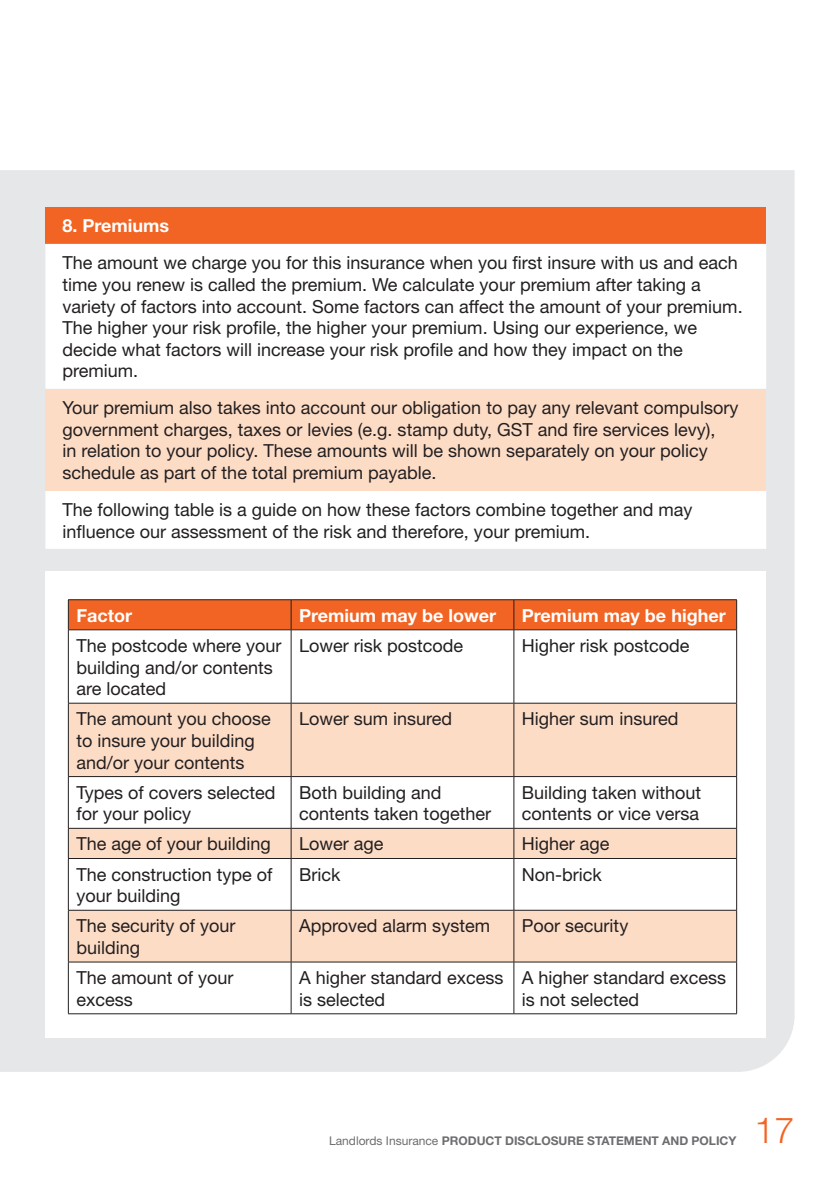
<style>
.page{position:relative;width:840px;height:1191px;background:#fff}
.page>*{position:absolute;margin:0;border:0;box-sizing:border-box;transform-origin:0 0}
.t1{font:300 36px "Helvetica Neue";color:#f26423}
.t2{font:18px/21.6px "Helvetica Neue";color:#231f20}
.t3{font:700 18px "Helvetica Neue";color:#fff}
.t4{font:700 12px "Helvetica Neue";color:#6c6d70}
.s1{font-weight:400}
</style>
<div class="page">
<div style="left:0;top:170px;width:794px;height:901px;background:#e6e7e9"></div>
<div style="left:45px;top:571px;width:720px;height:466px;background:#fff"></div>
<svg style="left:69px;top:630px;width:667px;height:383px"></svg>
<svg style="left:69px;top:704px;width:667px;height:257px;fill:#fddcc6"></svg>
<hr style="left:68px;top:599px;width:223px;height:1px;background:#231f20">
<hr style="left:291px;top:599px;width:222px;height:1px;background:#231f20">
<hr style="left:513px;top:599px;width:223px;height:1px;background:#231f20">
<div style="left:68px;top:600px;width:669px;height:30px;background:#f26423"></div>
<hr style="left:68px;top:629px;width:223px;height:1px;background:#231f20">
<hr style="left:68px;top:630px;width:1px;height:73px;background:#231f20">
<hr style="left:291px;top:629px;width:222px;height:1px;background:#231f20">
<hr style="left:290px;top:630px;width:1px;height:73px;background:#231f20">
<hr style="left:513px;top:629px;width:223px;height:1px;background:#231f20">
<hr style="left:513px;top:630px;width:1px;height:73px;background:#231f20">
<hr style="left:736px;top:630px;width:1px;height:73px;background:#231f20">
<hr style="left:68px;top:703px;width:223px;height:1px;background:#231f20">
<hr style="left:68px;top:703px;width:1px;height:73px;background:#231f20">
<hr style="left:291px;top:703px;width:222px;height:1px;background:#231f20">
<hr style="left:290px;top:703px;width:1px;height:73px;background:#231f20">
<hr style="left:513px;top:703px;width:223px;height:1px;background:#231f20">
<hr style="left:513px;top:703px;width:1px;height:73px;background:#231f20">
<hr style="left:736px;top:703px;width:1px;height:73px;background:#231f20">
<hr style="left:68px;top:776px;width:223px;height:1px;background:#231f20">
<hr style="left:68px;top:777px;width:1px;height:51px;background:#231f20">
<hr style="left:291px;top:776px;width:222px;height:1px;background:#231f20">
<hr style="left:290px;top:777px;width:1px;height:51px;background:#231f20">
<hr style="left:513px;top:776px;width:223px;height:1px;background:#231f20">
<hr style="left:513px;top:777px;width:1px;height:51px;background:#231f20">
<hr style="left:736px;top:777px;width:1px;height:51px;background:#231f20">
<hr style="left:68px;top:828px;width:223px;height:1px;background:#231f20">
<hr style="left:68px;top:828px;width:1px;height:30px;background:#231f20">
<hr style="left:291px;top:828px;width:222px;height:1px;background:#231f20">
<hr style="left:290px;top:828px;width:1px;height:30px;background:#231f20">
<hr style="left:513px;top:828px;width:223px;height:1px;background:#231f20">
<hr style="left:513px;top:828px;width:1px;height:30px;background:#231f20">
<hr style="left:736px;top:828px;width:1px;height:30px;background:#231f20">
<hr style="left:68px;top:858px;width:223px;height:1px;background:#231f20">
<hr style="left:68px;top:858px;width:1px;height:52px;background:#231f20">
<hr style="left:291px;top:858px;width:222px;height:1px;background:#231f20">
<hr style="left:290px;top:858px;width:1px;height:52px;background:#231f20">
<hr style="left:513px;top:858px;width:223px;height:1px;background:#231f20">
<hr style="left:513px;top:858px;width:1px;height:52px;background:#231f20">
<hr style="left:736px;top:858px;width:1px;height:52px;background:#231f20">
<hr style="left:68px;top:910px;width:223px;height:1px;background:#231f20">
<hr style="left:68px;top:910px;width:1px;height:51px;background:#231f20">
<hr style="left:291px;top:910px;width:222px;height:1px;background:#231f20">
<hr style="left:290px;top:910px;width:1px;height:51px;background:#231f20">
<hr style="left:513px;top:910px;width:223px;height:1px;background:#231f20">
<hr style="left:513px;top:910px;width:1px;height:51px;background:#231f20">
<hr style="left:736px;top:910px;width:1px;height:51px;background:#231f20">
<hr style="left:68px;top:961px;width:223px;height:1px;background:#231f20">
<hr style="left:68px;top:962px;width:1px;height:51px;background:#231f20">
<hr style="left:291px;top:961px;width:222px;height:1px;background:#231f20">
<hr style="left:290px;top:962px;width:1px;height:51px;background:#231f20">
<hr style="left:513px;top:961px;width:223px;height:1px;background:#231f20">
<hr style="left:513px;top:962px;width:1px;height:51px;background:#231f20">
<hr style="left:736px;top:962px;width:1px;height:51px;background:#231f20">
<hr style="left:68px;top:1013px;width:223px;height:1px;background:#231f20">
<hr style="left:291px;top:1013px;width:222px;height:1px;background:#231f20">
<hr style="left:513px;top:1013px;width:223px;height:1px;background:#231f20">
<div style="left:45px;top:207px;width:720px;height:37px;background:#f26423"></div>
<svg style="left:45px;top:244px;width:720px;height:305px"></svg>
<div style="left:45px;top:389px;width:720px;height:101px;background:#fddcc6"></div>
<p class="t3" style="left:62px;top:215px;width:108px">8. Premiums</p>
<p class="t2" style="left:62px;top:252px;width:681px">The amount we charge you for this insurance when you first insure with us and each time you renew is called the premium. We calculate your premium after taking a variety of factors into account. Some factors can affect the amount of your premium.<br>The higher your risk profile, the higher your premium. Using our experience, we decide what factors will increase your risk profile and how they impact on the premium.</p>
<p class="t2" style="left:62px;top:397px;width:677px">Your premium also takes into account our obligation to pay any relevant compulsory government charges, taxes or levies (e.g. stamp duty, GST and fire services levy),<br>in relation to your policy. These amounts will be shown separately on your policy schedule as part of the total premium payable.</p>
<p class="t2" style="left:62px;top:498px;width:631px">The following table is a guide on how these factors combine together and may influence our assessment of the risk and therefore, your premium.</p>
<p class="t3" style="left:76px;top:604px;width:57px">Factor</p>
<p class="t3" style="left:299px;top:604px;width:198px">Premium may be lower</p>
<p class="t3" style="left:521px;top:604px;width:205px">Premium may be higher</p>
<p class="t2" style="left:76px;top:634px;width:207px">The postcode where your building and/or contents are located</p>
<p class="t2" style="left:299px;top:634px;width:165px">Lower risk postcode</p>
<p class="t2" style="left:521px;top:634px;width:169px">Higher risk postcode</p>
<p class="t2" style="left:76px;top:708px;width:196px">The amount you choose to insure your building and/or your contents</p>
<p class="t2" style="left:299px;top:708px;width:155px">Lower sum insured</p>
<p class="t2" style="left:521px;top:708px;width:158px">Higher sum insured</p>
<p class="t2" style="left:76px;top:781px;width:201px">Types of covers selected for your policy</p>
<p class="t2" style="left:299px;top:781px;width:193px">Both building and contents taken together</p>
<p class="t2" style="left:521px;top:781px;width:181px">Building taken without contents or vice versa</p>
<p class="t2" style="left:76px;top:833px;width:196px">The age of your building</p>
<p class="t2" style="left:299px;top:833px;width:86px">Lower age</p>
<p class="t2" style="left:521px;top:833px;width:89px">Higher age</p>
<p class="t2" style="left:76px;top:863px;width:198px">The construction type of your building</p>
<p class="t2" style="left:299px;top:863px;width:43px">Brick</p>
<p class="t2" style="left:521px;top:863px;width:82px">Non-brick</p>
<p class="t2" style="left:76px;top:915px;width:161px">The security of your building</p>
<p class="t2" style="left:299px;top:915px;width:192px">Approved alarm system</p>
<p class="t2" style="left:521px;top:915px;width:108px">Poor security</p>
<p class="t2" style="left:76px;top:966px;width:159px">The amount of your excess</p>
<p class="t2" style="left:299px;top:966px;width:206px">A higher standard excess is selected</p>
<p class="t2" style="left:521px;top:966px;width:206px">A higher standard excess is not selected</p>
<p class="t4" style="left:329px;top:1133px;width:408px"><span class="s1">Landlords Insurance</span> PRODUCT DISCLOSURE STATEMENT AND POLICY</p>
<h1 class="t1" style="left:754px;top:1107px;width:42px">17</h1>
</div>
